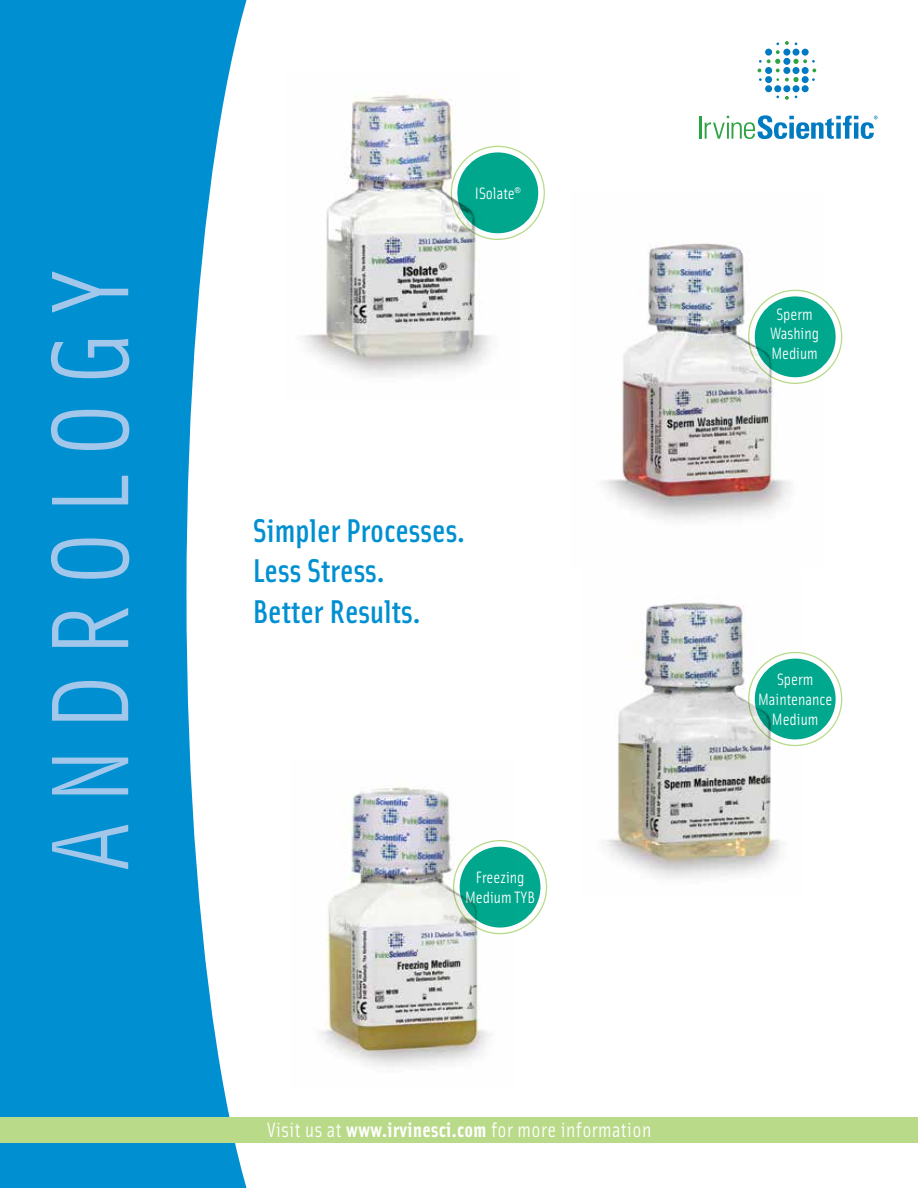
<style>
.page{position:relative;width:918px;height:1188px;background:#fff}
.page>*{position:absolute;margin:0;border:0;box-sizing:border-box;transform-origin:0 0}
.t1{font:110.4px "Solex";letter-spacing:.16em;color:#a3c7ea}
.t2{font:500 33px/40.5px "Solex";color:#0090d1}
.t3{font:21px "Solex";letter-spacing:.02em;color:#fff}
.t4{font:16.5px/19.8px "Solex";color:#fff;text-align:center}
.s1{font-weight:700}
</style>
<div class="page">
<div style="left:0;top:0;width:248px;height:1188px;background:#0090d1"></div>
<svg style="left:187px;top:0;width:261px;height:1188px"></svg>
<div style="left:460px;top:847px;width:80px;height:81px;background:#00a88e;border-radius:50%"></div>
<img style="left:291px;top:759px;width:224px;height:331px">
<div style="left:755px;top:659px;width:81px;height:80px;background:#00a88e;border-radius:50%"></div>
<img style="left:606px;top:602px;width:196px;height:276px">
<div style="left:457px;top:152px;width:81px;height:81px;background:#00a88e;border-radius:50%"></div>
<img style="left:285px;top:71px;width:236px;height:331px">
<div style="left:755px;top:296px;width:81px;height:81px;background:#00a88e;border-radius:50%"></div>
<img style="left:601px;top:243px;width:223px;height:277px">
<hr style="left:700px;top:116px;width:2px;height:23px;background:#2da343">
<svg style="left:705px;top:115px;width:172px;height:24px"></svg>
<svg style="left:785px;top:96px;width:4px;height:4px"></svg>
<svg style="left:758px;top:41px;width:58px;height:41px"></svg>
<div style="left:783px;top:67px;width:7px;height:7px;background:#007ac2;border-radius:50%"></div>
<div style="left:793px;top:67px;width:7px;height:7px;background:#007ac2;border-radius:50%"></div>
<div style="left:802px;top:67px;width:7px;height:7px;background:#007ac2;border-radius:50%"></div>
<div style="left:765px;top:67px;width:7px;height:7px;background:#007ac2;border-radius:50%"></div>
<div style="left:802px;top:76px;width:7px;height:7px;background:#007ac2;border-radius:50%"></div>
<div style="left:765px;top:76px;width:7px;height:7px;background:#007ac2;border-radius:50%"></div>
<div style="left:765px;top:85px;width:7px;height:7px;background:#007ac2;border-radius:50%"></div>
<div style="left:774px;top:85px;width:7px;height:7px;background:#007ac2;border-radius:50%"></div>
<div style="left:783px;top:85px;width:7px;height:7px;background:#007ac2;border-radius:50%"></div>
<div style="left:793px;top:85px;width:7px;height:7px;background:#007ac2;border-radius:50%"></div>
<div style="left:802px;top:85px;width:7px;height:7px;background:#007ac2;border-radius:50%"></div>
<div style="left:0;top:1118px;width:918px;height:25px;background:#b9da89"></div>
<h1 class="t1" style="left:20px;top:872px;width:605px;rotate:-90deg">ANDROLOGY</h1>
<p class="t4" style="left:475px;top:182px;width:47px">ISolate<sup>®</sup></p>
<h2 class="t2" style="left:253px;top:508px;width:214px">Simpler Processes.<br>Less Stress.<br>Better Results.</h2>
<p class="t4" style="left:465px;top:867px;width:71px">Freezing<br>Medium TYB</p>
<p class="t3" style="left:267px;top:1116px;width:386px">Visit us at <span class="s1">www.irvinesci.com</span> for more information</p>
<p class="t4" style="left:770px;top:303px;width:50px">Sperm<br>Washing<br>Medium</p>
<p class="t4" style="left:758px;top:669px;width:76px">Sperm<br>Maintenance<br>Medium</p>
</div>
